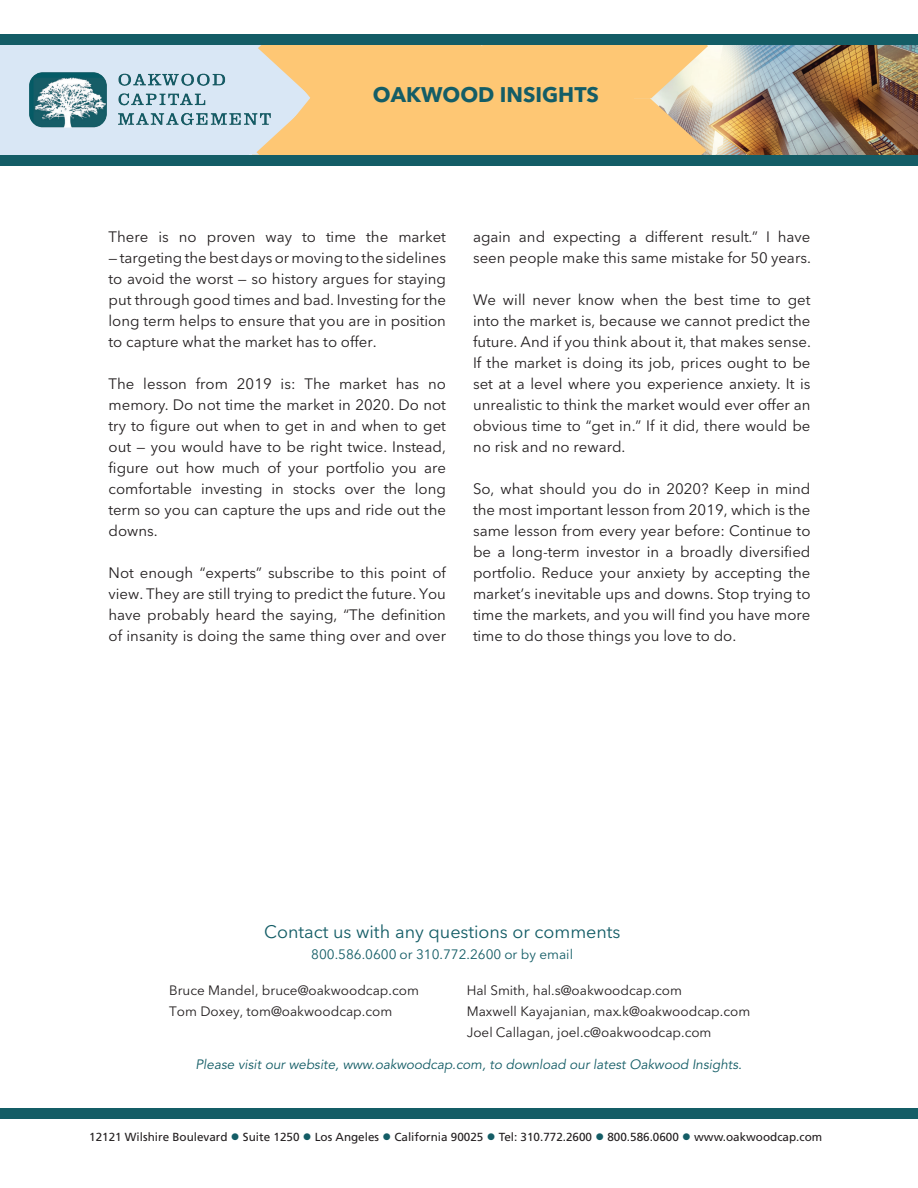
<style>
.page{position:relative;width:918px;height:1188px;background:#fff}
.page>*{position:absolute;margin:0;border:0;box-sizing:border-box;transform-origin:0 0}
.t1{font:700 21px "Avenir Next LT Pro";color:#145d66}
.t2{font:18px "Avenir Next LT Pro";color:#145d66}
.t3{font:15px/21px "Avenir Next LT Pro";color:#231f20;text-align:justify}
.t4{font:13.5px/21px "Avenir Next LT Pro";color:#231f20}
.t5{font:italic 13.5px "Avenir LT Std";color:#145d66}
.t6{font:13.5px "Avenir Next LT Pro";color:#145d66}
.t7{font:11.7px "Frutiger LT Std";color:#231f20}
.s1{color:#145d66}
</style>
<div class="page">
<img style="left:708px;top:45px;width:210px;height:121px">
<div style="left:0;top:34px;width:249px;height:121px;background:#d9e7f5"></div>
<img style="left:29px;top:72px;width:98px;height:56px">
<div style="left:0;top:1108px;width:918px;height:11px;background:#145d66"></div>
<svg style="left:127px;top:45px;width:581px;height:121px"></svg>
<div style="left:0;top:34px;width:918px;height:11px;background:#145d66"></div>
<div style="left:0;top:155px;width:918px;height:10px;background:#145d66"></div>
<h1 class="t1" style="left:373px;top:76px;width:228px">OAKWOOD INSIGHTS</h1>
<p class="t3" style="left:109px;top:225px;width:339px">There is no proven way to time the market</p>
<p class="t3" style="left:109px;top:246px;width:339px">— targeting the best days or moving to the sidelines to avoid the worst — so history argues for staying put through good times and bad. Investing for the long term helps to ensure that you are in position to capture what the market has to offer.</p>
<p class="t3" style="left:109px;top:372px;width:339px">The lesson from 2019 is: The market has no memory. Do not time the market in 2020. Do not try to figure out when to get in and when to get out — you would have to be right twice. Instead, figure out how much of your portfolio you are comfortable investing in stocks over the long term so you can capture the ups and ride out the downs.</p>
<p class="t3" style="left:109px;top:561px;width:339px">Not enough “experts” subscribe to this point of view. They are still trying to predict the future. You have probably heard the saying, “The definition of insanity is doing the same thing over and over</p>
<p class="t3" style="left:473px;top:225px;width:339px">again and expecting a different result.” I have seen people make this same mistake for 50 years.</p>
<p class="t3" style="left:473px;top:288px;width:339px">We will never know when the best time to get into the market is, because we cannot predict the future. And if you think about it, that makes sense.<br>If the market is doing its job, prices ought to be set at a level where you experience anxiety. It is unrealistic to think the market would ever offer an obvious time to “get in.” If it did, there would be no risk and no reward.</p>
<p class="t3" style="left:473px;top:477px;width:339px">So, what should you do in 2020? Keep in mind the most important lesson from 2019, which is the same lesson from every year before: Continue to be a long-term investor in a broadly diversified portfolio. Reduce your anxiety by accepting the market’s inevitable ups and downs. Stop trying to time the markets, and you will find you have more time to do those things you love to do.</p>
<p class="t2" style="left:264px;top:917px;width:358px">Contact us with any questions or comments</p>
<p class="t6" style="left:311px;top:943px;width:263px">800.586.0600 or 310.772.2600 or by email</p>
<p class="t4" style="left:169px;top:979px;width:251px">Bruce Mandel, bruce@oakwoodcap.com<br>Tom Doxey, tom@oakwoodcap.com</p>
<p class="t4" style="left:467px;top:979px;width:285px">Hal Smith, hal.s@oakwoodcap.com<br>Maxwell Kayajanian, max.k@oakwoodcap.com<br>Joel Callagan, joel.c@oakwoodcap.com</p>
<p class="t5" style="left:196px;top:1056px;width:548px">Please visit our website, www.oakwoodcap.com, to download our latest Oakwood Insights.</p>
<p class="t7" style="left:89px;top:1131px;width:735px">12121 Wilshire Boulevard <span class="s1">●</span> Suite 1250 <span class="s1">●</span> Los Angeles <span class="s1">●</span> California 90025 <span class="s1">●</span> Tel: 310.772.2600 <span class="s1">●</span> 800.586.0600 <span class="s1">●</span> www.oakwoodcap.com</p>
</div>
